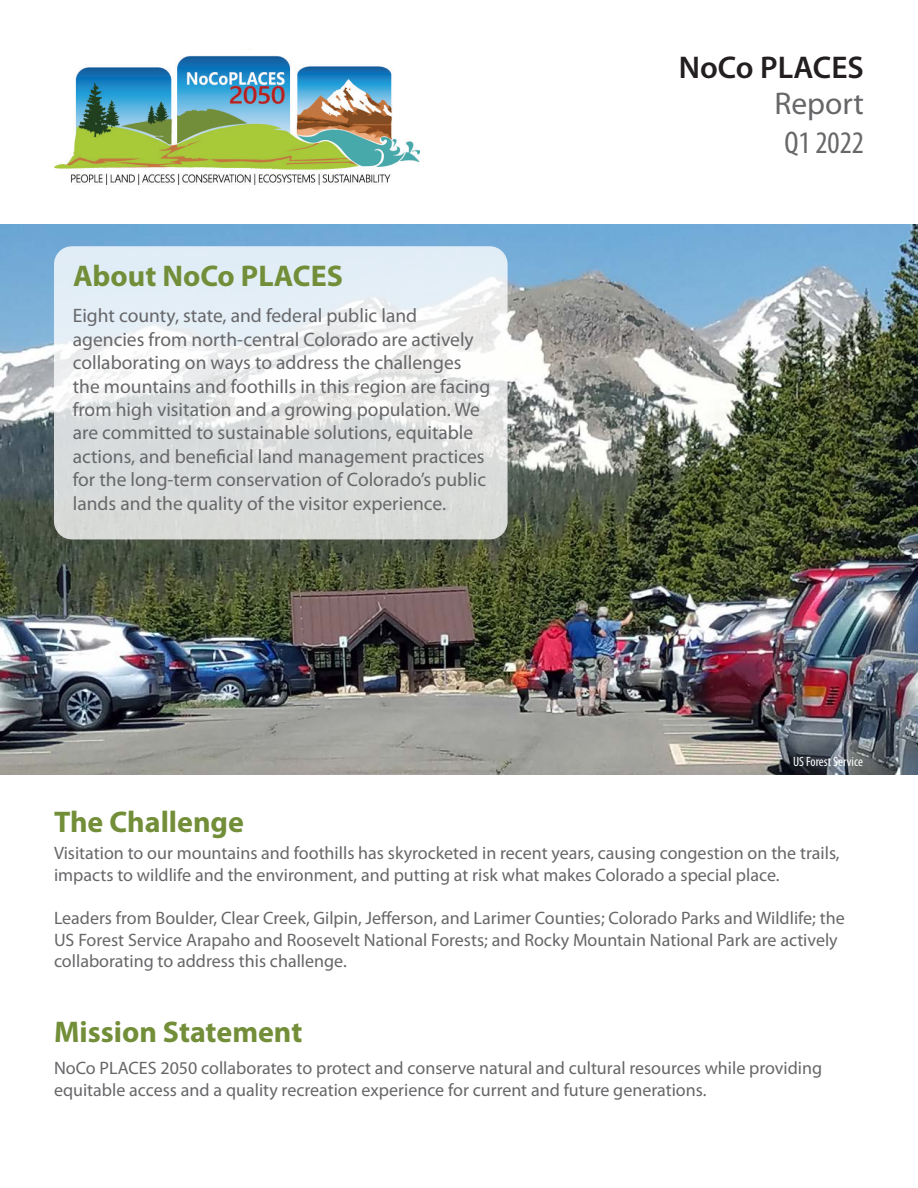
<style>
.page{position:relative;width:918px;height:1188px;background:#fff}
.page>*{position:absolute;margin:0;border:0;box-sizing:border-box;transform-origin:0 0}
.t1{font:600 31.5px "Myriad Pro";color:#231f20}
.t2{font:31.5px "Myriad Pro";color:#67676a}
.t3{font:condensed 31.5px "Myriad Pro";color:#67676a}
.t4{font:700 30px "Myriad Pro";color:#738e39}
.t5{font:19.5px/23.4px "Myriad Pro";color:#67676a}
.t6{font:18px/21.6px "Myriad Pro";color:#67676a}
.t7{font:condensed 13.5px "Myriad Pro";color:#fff}
</style>
<div class="page">
<img style="left:0;top:225px;width:918px;height:550px">
<img style="left:55px;top:48px;width:365px;height:137px">
<svg style="left:54px;top:246px;width:454px;height:293px"></svg>
<p class="t1" style="left:679px;top:47px;width:187px">NoCo PLACES</p>
<p class="t4" style="left:73px;top:256px;width:271px">About NoCo PLACES</p>
<p class="t5" style="left:73px;top:304px;width:419px">Eight county, state, and federal public land agencies from north-central Colorado are actively collaborating on ways to address the challenges the mountains and foothills in this region are facing from high visitation and a growing population. We are committed to sustainable solutions, equitable actions, and beneficial land management practices for the long-term conservation of Colorado’s public lands and the quality of the visitor experience.</p>
<p class="t2" style="left:774px;top:84px;width:91px">Report</p>
<p class="t3" style="left:784px;top:124px;width:81px">Q1 2022</p>
<p class="t7" style="left:793px;top:754px;width:71px">US Forest Service</p>
<p class="t4" style="left:54px;top:802px;width:192px">The Challenge</p>
<p class="t6" style="left:54px;top:842px;width:787px">Visitation to our mountains and foothills has skyrocketed in recent years, causing congestion on the trails, impacts to wildlife and the environment, and putting at risk what makes Colorado a special place.</p>
<p class="t6" style="left:54px;top:907px;width:792px">Leaders from Boulder, Clear Creek, Gilpin, Jefferson, and Larimer Counties; Colorado Parks and Wildlife; the<br>US Forest Service Arapaho and Roosevelt National Forests; and Rocky Mountain National Park are actively collaborating to address this challenge.</p>
<p class="t4" style="left:54px;top:1012px;width:250px">Mission Statement</p>
<p class="t6" style="left:54px;top:1057px;width:770px">NoCo PLACES 2050 collaborates to protect and conserve natural and cultural resources while providing equitable access and a quality recreation experience for current and future generations.</p>
</div>
